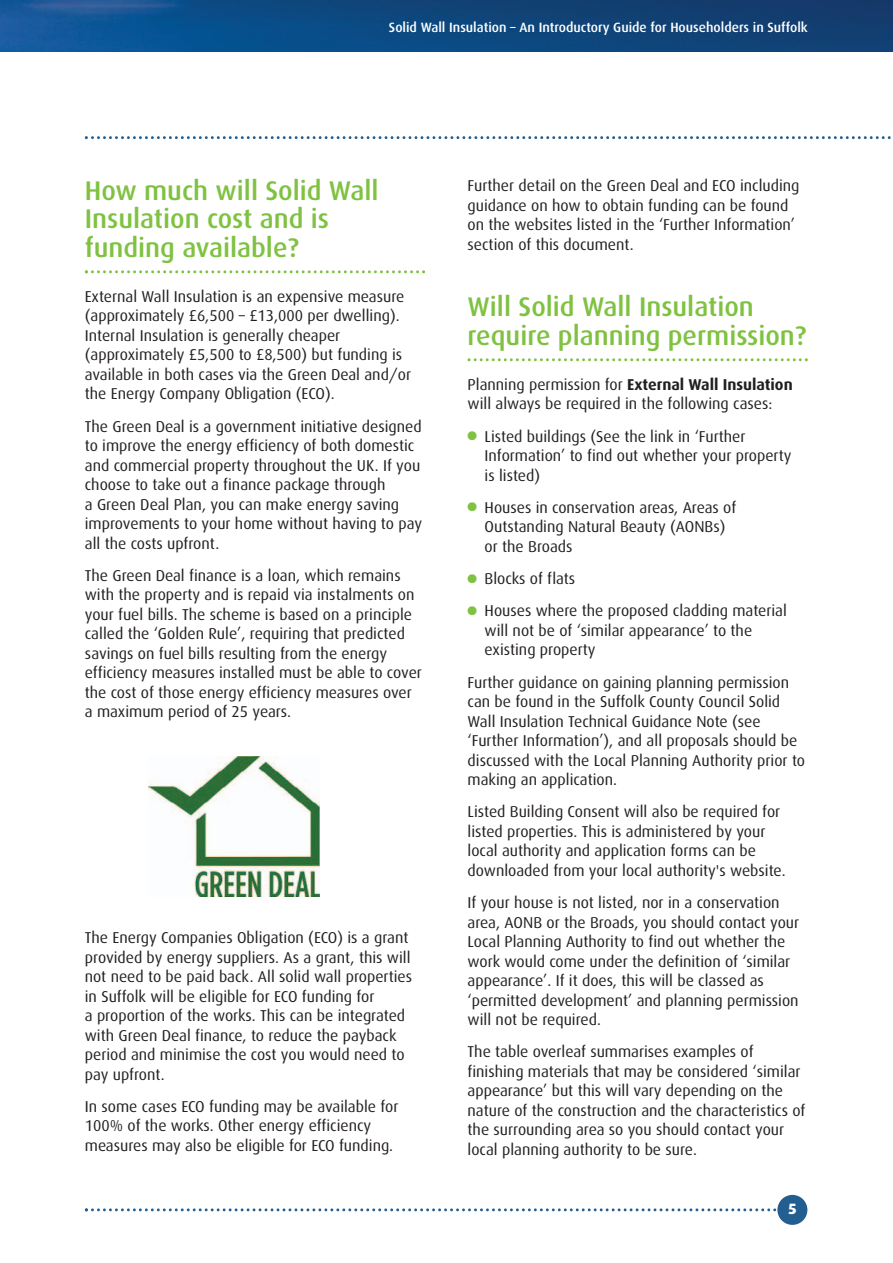
<style>
.page{position:relative;width:893px;height:1263px;background:#fff}
.page>*{position:absolute;margin:0;border:0;box-sizing:border-box;transform-origin:0 0}
.t1{font:500 27px/28.5px "Dax";color:#7fc241}
.t2{font:15.75px/19.5px "Dax";color:#231f20}
.t3{font:800 15px "Dax";color:#fff}
.t4{font:500 13.5px "Dax";color:#fff}
.s1{font-weight:700}
.s2{font-family:"Monotype Sorts";font-size:12px;color:#7fc241}
</style>
<div class="page">
<img style="left:0;top:0;width:892px;height:51px">
<svg style="left:85px;top:1208px;width:692px;height:3px"></svg>
<div style="left:777px;top:1195px;width:30px;height:30px;background:#235e91;border-radius:50%"></div>
<svg style="left:85px;top:136px;width:806px;height:3px"></svg>
<svg style="left:85px;top:270px;width:340px;height:3px"></svg>
<svg style="left:468px;top:358px;width:340px;height:3px"></svg>
<img style="left:149px;top:757px;width:170px;height:139px">
<p class="t4" style="left:389px;top:21px;width:420px">Solid Wall Insulation – An Introductory Guide for Householders in Suffolk</p>
<h1 class="t1" style="left:85px;top:178px;width:295px">How much will Solid Wall<br>Insulation cost and is funding available?</h1>
<p class="t2" style="left:85px;top:288px;width:328px">External Wall Insulation is an expensive measure (approximately £6,500 – £13,000 per dwelling).<br>Internal Insulation is generally cheaper (approximately £5,500 to £8,500) but funding is available in both cases via the Green Deal and/or the Energy Company Obligation (ECO).</p>
<p class="t2" style="left:85px;top:417px;width:339px">The Green Deal is a government initiative designed to improve the energy efficiency of both domestic and commercial property throughout the UK. If you choose to take out a finance package through<br>a Green Deal Plan, you can make energy saving improvements to your home without having to pay all the costs upfront.</p>
<p class="t2" style="left:85px;top:567px;width:339px">The Green Deal finance is a loan, which remains with the property and is repaid via instalments on your fuel bills. The scheme is based on a principle called the ‘Golden Rule’, requiring that predicted savings on fuel bills resulting from the energy efficiency measures installed must be able to cover the cost of those energy efficiency measures over a maximum period of 25 years.</p>
<p class="t2" style="left:85px;top:929px;width:329px">The Energy Companies Obligation (ECO) is a grant provided by energy suppliers. As a grant, this will not need to be paid back. All solid wall properties in Suffolk will be eligible for ECO funding for<br>a proportion of the works. This can be integrated with Green Deal finance, to reduce the payback period and minimise the cost you would need to pay upfront.</p>
<p class="t2" style="left:85px;top:1098px;width:315px">In some cases ECO funding may be available for<br>100% of the works. Other energy efficiency measures may also be eligible for ECO funding.</p>
<p class="t2" style="left:468px;top:177px;width:333px">Further detail on the Green Deal and ECO including guidance on how to obtain funding can be found on the websites listed in the ‘Further Information’ section of this document.</p>
<h1 class="t1" style="left:468px;top:294px;width:340px">Will Solid Wall Insulation require planning permission?</h1>
<p class="t2" style="left:468px;top:376px;width:327px">Planning permission for <span class="s1">External Wall Insulation </span>will always be required in the following cases:</p>
<p class="t2" style="left:485px;top:427px;width:308px;text-indent:-17px"><span class="s2">l</span> Listed buildings (See the link in ‘Further<br>Information’ to find out whether your property is listed)</p>
<p class="t2" style="left:485px;top:499px;width:253px;text-indent:-17px"><span class="s2">l</span> Houses in conservation areas, Areas of<br>Outstanding Natural Beauty (AONBs) or the Broads</p>
<p class="t2" style="left:468px;top:564px;width:321px;line-height:32.2px"><span class="s2">l</span> Blocks of flats<br><span class="s2">l</span> Houses where the proposed cladding material</p>
<p class="t2" style="left:485px;top:622px;width:269px">will not be of ‘similar appearance’ to the existing property</p>
<p class="t2" style="left:468px;top:673px;width:339px">Further guidance on gaining planning permission can be found in the Suffolk County Council Solid Wall Insulation Technical Guidance Note (see ‘Further Information’), and all proposals should be discussed with the Local Planning Authority prior to making an application.</p>
<p class="t2" style="left:468px;top:803px;width:319px">Listed Building Consent will also be required for listed properties. This is administered by your local authority and application forms can be downloaded from your local authority's website.</p>
<p class="t2" style="left:468px;top:894px;width:333px">If your house is not listed, nor in a conservation area, AONB or the Broads, you should contact your Local Planning Authority to find out whether the work would come under the definition of ‘similar appearance’. If it does, this will be classed as ‘permitted development’ and planning permission will not be required.</p>
<p class="t2" style="left:468px;top:1043px;width:339px">The table overleaf summarises examples of finishing materials that may be considered ‘similar appearance’ but this will vary depending on the nature of the construction and the characteristics of the surrounding area so you should contact your local planning authority to be sure.</p>
<p class="t3" style="left:788px;top:1202px;width:10px">5</p>
</div>
